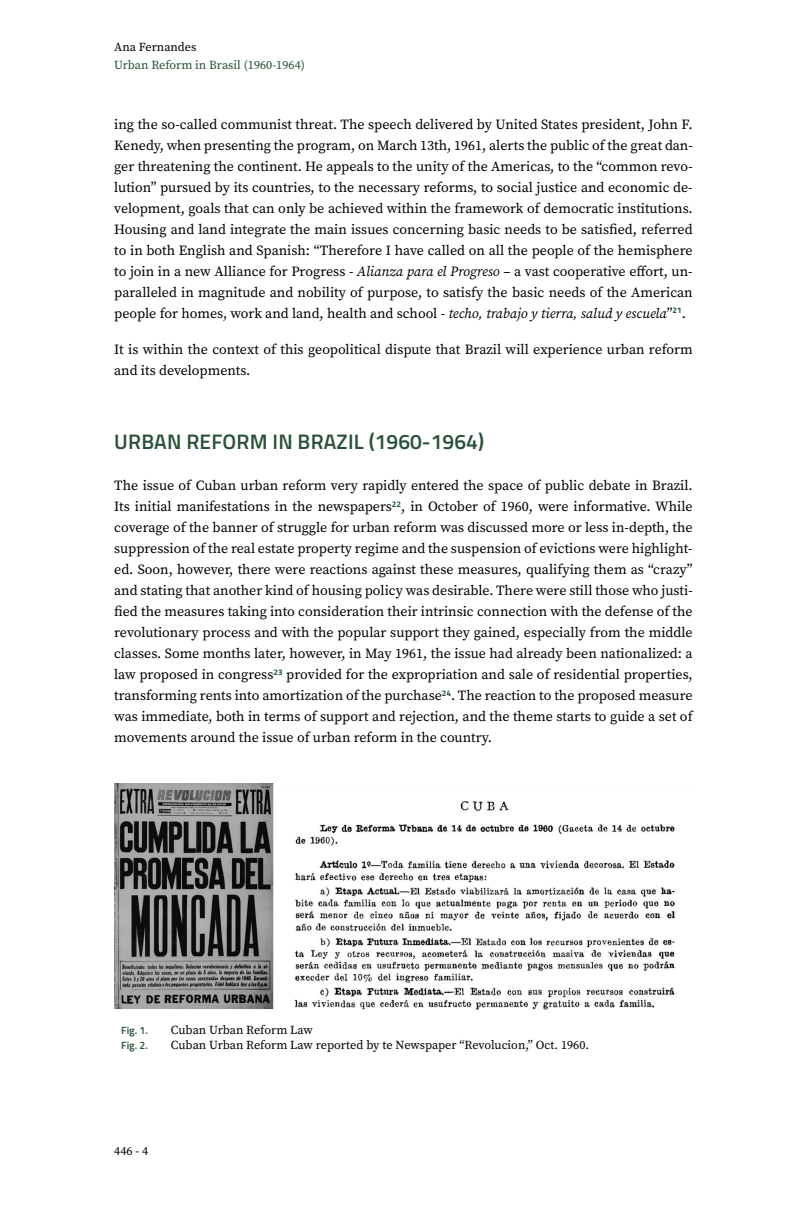
<style>
.page{position:relative;width:797px;height:1206px;background:#fff}
.page>*{position:absolute;margin:0;border:0;box-sizing:border-box;transform-origin:0 0}
.t1{font:600 21px "Titillium Web";letter-spacing:.01em;color:#285136}
.t2{font:14px/21px "Source Serif Pro";color:#000;text-align:justify}
.t3{font:12.25px "Source Serif Pro";color:#000}
.t4{font:12.25px "Source Serif Pro";color:#285136}
.t5{font:600 10.5px "Titillium Web";color:#285136}
.s1{font-style:italic}
</style>
<div class="page">
<img style="left:114px;top:783px;width:561px;height:227px">
<p class="t3" style="left:114px;top:39px;width:84px">Ana Fernandes</p>
<p class="t4" style="left:114px;top:56px;width:192px">Urban Reform in Brasil (1960-1964)</p>
<p class="t2" style="left:114px;top:113px;width:579px">ing the so-called communist threat. The speech delivered by United States president, John F.<br>Kenedy, when presenting the program, on March 13th, 1961, alerts the public of the great dan&shy;ger threatening the continent. He appeals to the unity of the Americas, to the “common revo&shy;lution” pursued by its countries, to the necessary reforms, to social justice and economic de&shy;velopment, goals that can only be achieved within the framework of democratic institutions.<br>Housing and land integrate the main issues concerning basic needs to be satisfied, referred to in both English and Spanish: “Therefore I have called on all the people of the hemisphere to join in a new Alliance for Progress - <span class="s1">Alianza para el Progreso</span> – a vast cooperative effort, un&shy;paralleled in magnitude and nobility of purpose, to satisfy the basic needs of the American people for homes, work and land, health and school - <span class="s1">techo, trabajo y tierra, salud y escuela</span>”<sup>21</sup>.</p>
<p class="t2" style="left:114px;top:338px;width:579px">It is within the context of this geopolitical dispute that Brazil will experience urban reform and its developments.</p>
<h1 class="t1" style="left:114px;top:426px;width:371px">URBAN REFORM IN BRAZIL (1960-1964)</h1>
<p class="t2" style="left:114px;top:475px;width:579px">The issue of Cuban urban reform very rapidly entered the space of public debate in Brazil.<br>Its initial manifestations in the newspapers<sup>22</sup>, in October of 1960, were informative. While coverage of the banner of struggle for urban reform was discussed more or less in-depth, the suppression of the real estate property regime and the suspension of evictions were highlight&shy;ed. Soon, however, there were reactions against these measures, qualifying them as “crazy” and stating that another kind of housing policy was desirable. There were still those who justi&shy;fied the measures taking into consideration their intrinsic connection with the defense of the revolutionary process and with the popular support they gained, especially from the middle classes. Some months later, however, in May 1961, the issue had already been nationalized: a law proposed in congress<sup>23</sup> provided for the expropriation and sale of residential properties, transforming rents into amortization of the purchase<sup>24</sup>. The reaction to the proposed measure was immediate, both in terms of support and rejection, and the theme starts to guide a set of movements around the issue of urban reform in the country.</p>
<p class="t5" style="left:121px;top:1022px;width:28px">Fig. 1.</p>
<p class="t3" style="left:171px;top:1021px;width:143px">Cuban Urban Reform Law</p>
<p class="t5" style="left:121px;top:1037px;width:28px">Fig. 2.</p>
<p class="t3" style="left:171px;top:1036px;width:419px">Cuban Urban Reform Law reported by te Newspaper “Revolucion,” Oct. 1960.</p>
<p class="t3" style="left:114px;top:1142px;width:36px">446 - 4</p>
</div>
